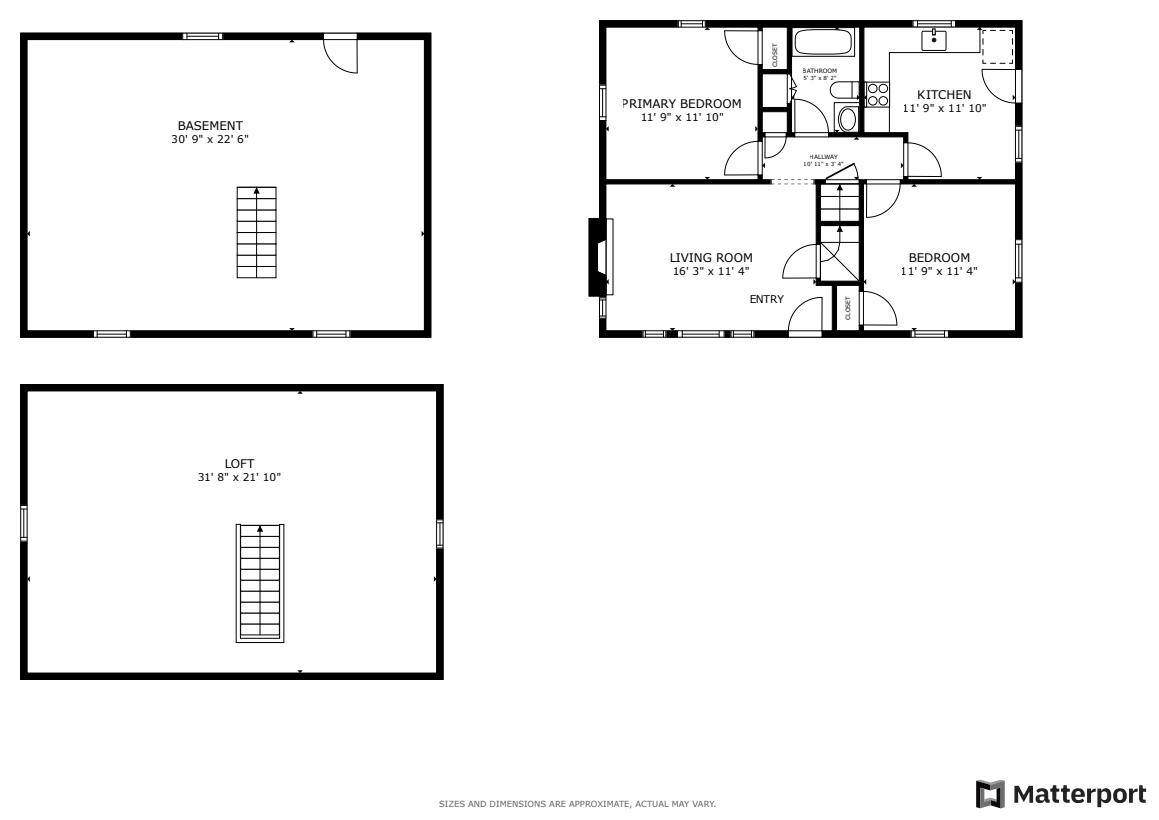
<style>
.page{position:relative;width:1159px;height:820px;background:#fff}
.page>*{position:absolute;margin:0;border:0;box-sizing:border-box;transform-origin:0 0}
.t1{font:11.88px "Verdana";color:#000}
.t2{font:10.6px "Verdana";color:#000}
.t3{font:8.4px "Verdana";color:#616161}
.t4{font:5.92px "Verdana";color:#000}
.t5{font:5.52px "Verdana";color:#000}
</style>
<div class="page">
<svg style="left:20px;top:33px;width:411px;height:304px"></svg>
<svg style="left:188px;top:34px;width:30px;height:5px"></svg>
<hr style="left:187px;top:36px;width:31px;height:1px;background:#000">
<svg style="left:182px;top:33px;width:6px;height:7px"></svg>
<svg style="left:218px;top:34px;width:5px;height:5px"></svg>
<hr style="left:183px;top:33px;width:40px;height:1px;background:#000">
<hr style="left:183px;top:39px;width:40px;height:1px;background:#000">
<svg style="left:323px;top:33px;width:35px;height:40px"></svg>
<svg style="left:93px;top:330px;width:38px;height:7px"></svg>
<hr style="left:93px;top:337px;width:37px;height:1px;background:#000">
<hr style="left:93px;top:330px;width:37px;height:1px;background:#000">
<svg style="left:313px;top:331px;width:37px;height:6px"></svg>
<hr style="left:313px;top:337px;width:37px;height:1px;background:#000">
<hr style="left:313px;top:330px;width:37px;height:1px;background:#000">
<div style="left:237px;top:266px;width:39px;height:12px;background:#fff;border:1px solid #000"></div>
<div style="left:237px;top:255px;width:39px;height:11px;background:#fff;border:1px solid #000"></div>
<div style="left:237px;top:243px;width:39px;height:12px;background:#fff"></div>
<div style="left:237px;top:232px;width:39px;height:12px;background:#fff"></div>
<div style="left:237px;top:221px;width:39px;height:12px;background:#fff;border:1px solid #000"></div>
<div style="left:237px;top:210px;width:39px;height:11px;background:#fff"></div>
<div style="left:237px;top:198px;width:39px;height:12px;background:#fff"></div>
<div style="left:237px;top:187px;width:39px;height:12px;background:#fff;border:1px solid #000"></div>
<hr style="left:237px;top:187px;width:39px;height:1px;background:#000">
<svg style="left:253px;top:187px;width:7px;height:90px"></svg>
<svg style="left:27px;top:231px;width:3px;height:5px"></svg>
<svg style="left:421px;top:231px;width:3px;height:5px"></svg>
<svg style="left:289px;top:328px;width:6px;height:2px"></svg>
<svg style="left:289px;top:40px;width:6px;height:2px"></svg>
<hr style="left:1021px;top:126px;width:1px;height:36px;background:#000">
<div style="left:1015px;top:69px;width:7px;height:34px;background:#4d4d4d"></div>
<hr style="left:1021px;top:239px;width:1px;height:43px;background:#000">
<svg style="left:589px;top:21px;width:432px;height:317px"></svg>
<svg style="left:20px;top:384px;width:423px;height:295px"></svg>
<svg style="left:436px;top:519px;width:8px;height:29px"></svg>
<svg style="left:22px;top:505px;width:5px;height:36px"></svg>
<hr style="left:21px;top:505px;width:1px;height:36px;background:#000">
<hr style="left:27px;top:505px;width:1px;height:36px;background:#000">
<svg style="left:236px;top:523px;width:48px;height:119px"></svg>
<svg style="left:27px;top:576px;width:3px;height:5px"></svg>
<svg style="left:297px;top:670px;width:6px;height:2px"></svg>
<svg style="left:297px;top:391px;width:6px;height:2px"></svg>
<svg style="left:1014px;top:785px;width:132px;height:21px"></svg>
<svg style="left:976px;top:779px;width:28px;height:29px"></svg>
<p class="t1" style="left:177px;top:117px;width:67px">BASEMENT</p>
<p class="t2" style="left:172px;top:132px;width:79px">30' 9" x 22' 6"</p>
<p class="t1" style="left:224px;top:455px;width:32px">LOFT</p>
<p class="t2" style="left:197px;top:469px;width:85px">31' 8" x 21' 10"</p>
<p class="t1" style="left:622px;top:96px;width:121px">PRIMARY BEDROOM</p>
<p class="t2" style="left:640px;top:110px;width:85px">11' 9" x 11' 10"</p>
<p class="t4" style="left:771px;top:67px;width:25px;rotate:-90deg">CLOSET</p>
<p class="t4" style="left:802px;top:67px;width:36px">BATHROOM</p>
<p class="t5" style="left:803px;top:74px;width:35px">5' 3" x 8' 2"</p>
<p class="t4" style="left:809px;top:153px;width:30px">HALLWAY</p>
<p class="t5" style="left:803px;top:160px;width:42px">10' 11" x 3' 4"</p>
<p class="t1" style="left:669px;top:249px;width:85px">LIVING ROOM</p>
<p class="t2" style="left:672px;top:264px;width:79px">16' 3" x 11' 4"</p>
<p class="t2" style="left:749px;top:291px;width:36px">ENTRY</p>
<p class="t4" style="left:844px;top:320px;width:25px;rotate:-90deg">CLOSET</p>
<p class="t1" style="left:917px;top:86px;width:55px">KITCHEN</p>
<p class="t2" style="left:902px;top:101px;width:85px">11' 9" x 11' 10"</p>
<p class="t1" style="left:908px;top:249px;width:63px">BEDROOM</p>
<p class="t2" style="left:900px;top:264px;width:79px">11' 9" x 11' 4"</p>
<p class="t3" style="left:439px;top:797px;width:279px">SIZES AND DIMENSIONS ARE APPROXIMATE, ACTUAL MAY VARY.</p>
</div>
